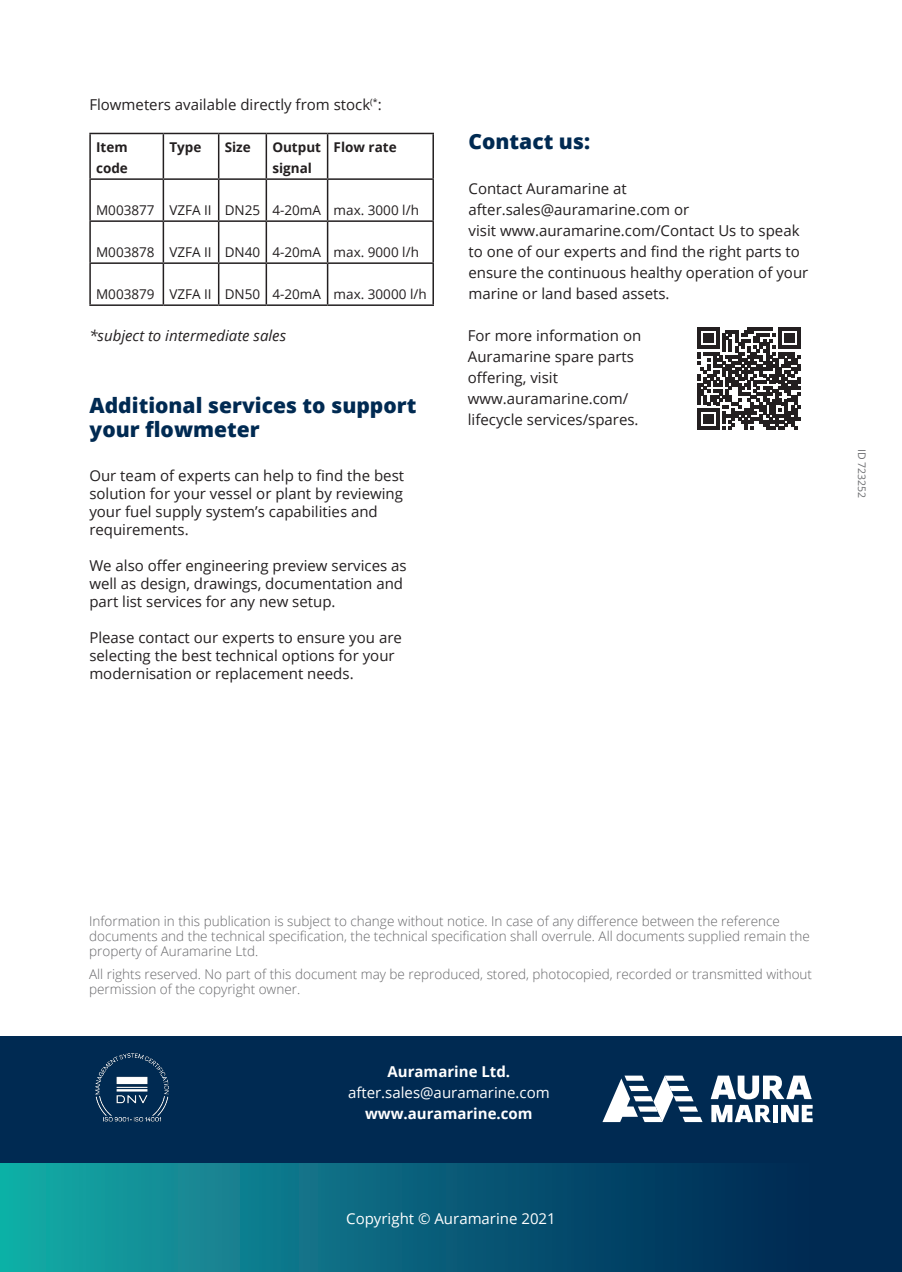
<style>
.page{position:relative;width:902px;height:1272px;background:#fff}
.page>*{position:absolute;margin:0;border:0;box-sizing:border-box;transform-origin:0 0}
.Väliotsikko{font:800 21px/24px "Open Sans";color:#002a52}
.Leipäteksti{font:15px/18px "Open Sans";color:#231f20}
.Leipäteksti-2{font:15px "Open Sans";color:#fff}
.Leipäteksti-3{font:700 15px "Open Sans";color:#fff}
.Leipäteksti-4{font:italic 15px "Open Sans";color:#231f20}
.Kuvateksti{font:300 13.5px/15px "Open Sans";color:#67676a}
.Leipäteksti-5{font:13.5px "Open Sans";color:#231f20}
.Leipäteksti-6{font:700 13.5px/21px "Open Sans";color:#231f20}
.t1{font:10.5px "Open Sans";color:#6c6d70}
</style>
<div class="page">
<div style="left:0;top:1035px;width:901px;height:128px;background:#002a52"></div>
<div style="left:0;top:1163px;width:901px;height:107px;background:linear-gradient(to right,#16a6a7,#00194a)"></div>
<svg style="left:602px;top:1075px;width:210px;height:47px"></svg>
<svg style="left:697px;top:327px;width:103px;height:103px"></svg>
<img style="left:95px;top:1053px;width:74px;height:69px">
<hr style="left:89px;top:133px;width:74px;height:1px;background:#231f20">
<hr style="left:89px;top:134px;width:2px;height:44px;background:#231f20">
<hr style="left:163px;top:133px;width:56px;height:1px;background:#231f20">
<hr style="left:163px;top:134px;width:1px;height:44px;background:#231f20">
<hr style="left:219px;top:133px;width:47px;height:1px;background:#231f20">
<hr style="left:218px;top:134px;width:1px;height:44px;background:#231f20">
<hr style="left:266px;top:133px;width:61px;height:1px;background:#231f20">
<hr style="left:265px;top:134px;width:2px;height:44px;background:#231f20">
<hr style="left:327px;top:133px;width:107px;height:1px;background:#231f20">
<hr style="left:327px;top:134px;width:1px;height:44px;background:#231f20">
<hr style="left:432px;top:134px;width:2px;height:44px;background:#231f20">
<hr style="left:89px;top:178px;width:74px;height:2px;background:#231f20">
<hr style="left:89px;top:180px;width:2px;height:40px;background:#231f20">
<hr style="left:163px;top:178px;width:56px;height:2px;background:#231f20">
<hr style="left:163px;top:180px;width:1px;height:40px;background:#231f20">
<hr style="left:219px;top:178px;width:47px;height:2px;background:#231f20">
<hr style="left:218px;top:180px;width:1px;height:40px;background:#231f20">
<hr style="left:266px;top:178px;width:61px;height:2px;background:#231f20">
<hr style="left:265px;top:180px;width:2px;height:40px;background:#231f20">
<hr style="left:327px;top:178px;width:107px;height:2px;background:#231f20">
<hr style="left:327px;top:180px;width:1px;height:40px;background:#231f20">
<hr style="left:432px;top:180px;width:2px;height:40px;background:#231f20">
<hr style="left:89px;top:220px;width:74px;height:2px;background:#231f20">
<hr style="left:89px;top:222px;width:2px;height:40px;background:#231f20">
<hr style="left:163px;top:220px;width:56px;height:2px;background:#231f20">
<hr style="left:163px;top:222px;width:1px;height:40px;background:#231f20">
<hr style="left:219px;top:220px;width:47px;height:2px;background:#231f20">
<hr style="left:218px;top:222px;width:1px;height:40px;background:#231f20">
<hr style="left:266px;top:220px;width:61px;height:2px;background:#231f20">
<hr style="left:265px;top:222px;width:2px;height:40px;background:#231f20">
<hr style="left:327px;top:220px;width:107px;height:2px;background:#231f20">
<hr style="left:327px;top:222px;width:1px;height:40px;background:#231f20">
<hr style="left:432px;top:222px;width:2px;height:40px;background:#231f20">
<hr style="left:89px;top:262px;width:74px;height:2px;background:#231f20">
<hr style="left:89px;top:264px;width:2px;height:40px;background:#231f20">
<hr style="left:163px;top:262px;width:56px;height:2px;background:#231f20">
<hr style="left:163px;top:264px;width:1px;height:40px;background:#231f20">
<hr style="left:219px;top:262px;width:47px;height:2px;background:#231f20">
<hr style="left:218px;top:264px;width:1px;height:40px;background:#231f20">
<hr style="left:266px;top:262px;width:61px;height:2px;background:#231f20">
<hr style="left:265px;top:264px;width:2px;height:40px;background:#231f20">
<hr style="left:327px;top:262px;width:107px;height:2px;background:#231f20">
<hr style="left:327px;top:264px;width:1px;height:40px;background:#231f20">
<hr style="left:432px;top:264px;width:2px;height:40px;background:#231f20">
<hr style="left:89px;top:304px;width:74px;height:2px;background:#231f20">
<hr style="left:163px;top:304px;width:56px;height:2px;background:#231f20">
<hr style="left:219px;top:304px;width:47px;height:2px;background:#231f20">
<hr style="left:266px;top:304px;width:61px;height:2px;background:#231f20">
<hr style="left:327px;top:304px;width:107px;height:2px;background:#231f20">
<p class="Leipäteksti" style="left:89px;top:95px;width:294px">Flowmeters available directly from stock<sup>(*</sup>:</p>
<p class="Leipäteksti-6" style="left:96px;top:136px;width:33px">Item code</p>
<p class="Leipäteksti-6" style="left:169px;top:136px;width:34px">Type</p>
<p class="Leipäteksti-6" style="left:225px;top:136px;width:28px">Size</p>
<p class="Leipäteksti-6" style="left:272px;top:136px;width:50px">Output signal</p>
<p class="Leipäteksti-6" style="left:333px;top:136px;width:65px">Flow rate</p>
<p class="Leipäteksti-5" style="left:96px;top:201px;width:60px">M003877</p>
<p class="Leipäteksti-5" style="left:169px;top:201px;width:44px">VZFA II</p>
<p class="Leipäteksti-5" style="left:225px;top:201px;width:37px">DN25</p>
<p class="Leipäteksti-5" style="left:272px;top:201px;width:50px">4-20mA</p>
<p class="Leipäteksti-5" style="left:333px;top:201px;width:87px">max. 3000 l/h</p>
<p class="Leipäteksti-5" style="left:96px;top:243px;width:60px">M003878</p>
<p class="Leipäteksti-5" style="left:169px;top:243px;width:44px">VZFA II</p>
<p class="Leipäteksti-5" style="left:225px;top:243px;width:37px">DN40</p>
<p class="Leipäteksti-5" style="left:272px;top:243px;width:50px">4-20mA</p>
<p class="Leipäteksti-5" style="left:333px;top:243px;width:87px">max. 9000 l/h</p>
<p class="Leipäteksti-5" style="left:96px;top:285px;width:60px">M003879</p>
<p class="Leipäteksti-5" style="left:169px;top:285px;width:44px">VZFA II</p>
<p class="Leipäteksti-5" style="left:225px;top:285px;width:37px">DN50</p>
<p class="Leipäteksti-5" style="left:272px;top:285px;width:50px">4-20mA</p>
<p class="Leipäteksti-5" style="left:333px;top:285px;width:95px">max. 30000 l/h</p>
<p class="Leipäteksti-4" style="left:89px;top:325px;width:198px">*subject to intermediate sales</p>
<p class="Väliotsikko" style="left:90px;top:392px;width:328px">Additional services to support your flowmeter</p>
<p class="Leipäteksti" style="left:89px;top:466px;width:316px">Our team of experts can help to find the best solution for your vessel or plant by reviewing your fuel supply system’s capabilities and requirements.</p>
<p class="Leipäteksti" style="left:89px;top:556px;width:319px">We also offer engineering preview services as well as design, drawings, documentation and part list services for any new setup.</p>
<p class="Leipäteksti" style="left:89px;top:628px;width:314px">Please contact our experts to ensure you are selecting the best technical options for your modernisation or replacement needs.</p>
<p class="Väliotsikko" style="left:468px;top:128px;width:123px">Contact us:</p>
<p class="Leipäteksti" style="left:468px;top:179px;width:160px">Contact Auramarine at</p>
<p class="Leipäteksti" style="left:468px;top:200px;width:222px">after.sales@auramarine.com or</p>
<p class="Leipäteksti" style="left:468px;top:221px;width:332px">visit www.auramarine.com/Contact Us to speak</p>
<p class="Leipäteksti" style="left:468px;top:242px;width:333px">to one of our experts and find the right parts to</p>
<p class="Leipäteksti" style="left:468px;top:263px;width:341px">ensure the continuous healthy operation of your</p>
<p class="Leipäteksti" style="left:468px;top:284px;width:202px">marine or land based assets.</p>
<p class="Leipäteksti" style="left:468px;top:325px;width:175px;line-height:21px">For more information on<br>Auramarine spare parts offering, visit www.auramarine.com/ lifecycle services/spares.</p>
<p class="t1" style="left:869px;top:449px;width:51px;rotate:90deg">ID 723252</p>
<p class="Kuvateksti" style="left:89px;top:912px;width:722px">Information in this publication is subject to change without notice. In case of any difference between the reference documents and the technical specification, the technical specification shall overrule. All documents supplied remain the property of Auramarine Ltd.</p>
<p class="Kuvateksti" style="left:89px;top:966px;width:724px">All rights reserved. No part of this document may be reproduced, stored, photocopied, recorded or transmitted without permission of the copyright owner.</p>
<p class="Leipäteksti-3" style="left:387px;top:1060px;width:124px">Auramarine Ltd.</p>
<p class="Leipäteksti-2" style="left:348px;top:1081px;width:203px">after.sales@auramarine.com</p>
<p class="Leipäteksti-3" style="left:365px;top:1102px;width:169px">www.auramarine.com</p>
<p class="Leipäteksti-2" style="left:346px;top:1207px;width:211px">Copyright © Auramarine 2021</p>
</div>
